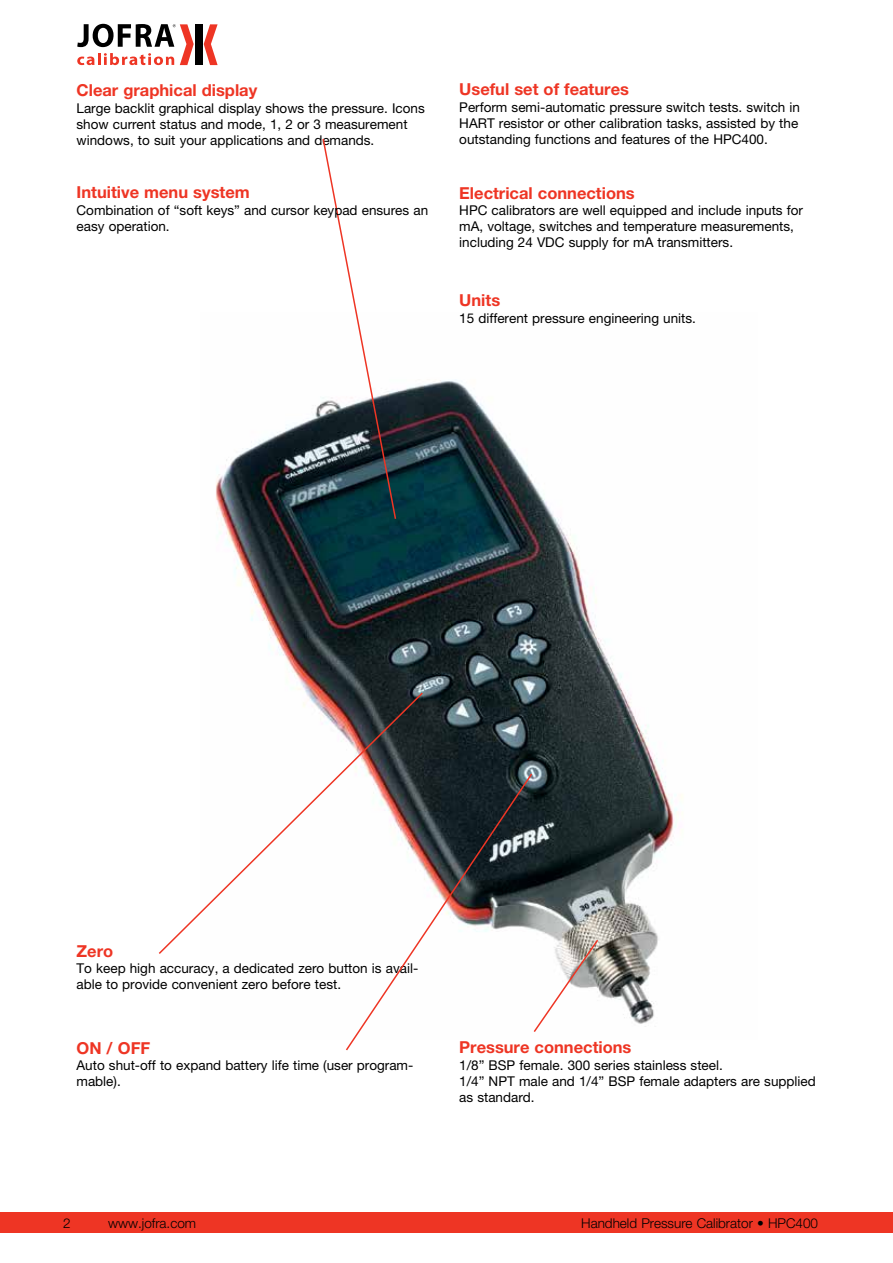
<style>
.page{position:relative;width:893px;height:1263px;background:#fff}
.page>*{position:absolute;margin:0;border:0;box-sizing:border-box;transform-origin:0 0}
.t1{font:700 16.5px "Helvetica Neue";color:#ee3524}
.t2{font:13.5px/16.2px "Helvetica Neue";color:#000}
.t3{font:300 13.5px "Helvetica Neue";color:#000}
</style>
<div class="page">
<div style="left:0;top:1212px;width:893px;height:21px;background:#ee3524"></div>
<div style="left:195px;top:24px;width:7px;height:41px;background:#000"></div>
<svg style="left:204px;top:24px;width:14px;height:41px"></svg>
<svg style="left:77px;top:24px;width:117px;height:41px"></svg>
<img style="left:216px;top:381px;width:467px;height:646px">
<svg style="left:158px;top:691px;width:266px;height:264px"></svg>
<svg style="left:321px;top:138px;width:76px;height:382px"></svg>
<svg style="left:344px;top:772px;width:190px;height:279px"></svg>
<svg style="left:532px;top:938px;width:68px;height:96px"></svg>
<p class="t1" style="left:77px;top:80px;width:182px">Clear graphical display</p>
<p class="t2" style="left:77px;top:99px;width:350px">Large backlit graphical display shows the pressure. Icons show current status and mode, 1, 2 or 3 measurement windows, to suit your applications and demands.</p>
<p class="t1" style="left:77px;top:182px;width:175px">Intuitive menu system</p>
<p class="t2" style="left:77px;top:202px;width:353px">Combination of “soft keys” and cursor keypad ensures an easy operation.</p>
<p class="t1" style="left:459px;top:79px;width:171px">Useful set of features</p>
<p class="t2" style="left:459px;top:99px;width:342px">Perform semi-automatic pressure switch tests. switch in<br>HART resistor or other calibration tasks, assisted by the outstanding functions and features of the HPC400.</p>
<p class="t1" style="left:459px;top:182px;width:177px">Electrical connections</p>
<p class="t2" style="left:459px;top:202px;width:345px">HPC calibrators are well equipped and include inputs for mA, voltage, switches and temperature measurements, including 24 VDC supply for mA transmitters.</p>
<p class="t1" style="left:459px;top:290px;width:42px">Units</p>
<p class="t2" style="left:459px;top:309px;width:238px">15 different pressure engineering units.</p>
<p class="t1" style="left:77px;top:941px;width:38px">Zero</p>
<p class="t2" style="left:77px;top:960px;width:343px">To keep high accuracy, a dedicated zero button is avail&shy;able to provide convenient zero before test.</p>
<p class="t1" style="left:77px;top:1037px;width:75px">ON / OFF</p>
<p class="t2" style="left:77px;top:1057px;width:338px">Auto shut-off to expand battery life time (user program&shy;mable).</p>
<p class="t1" style="left:459px;top:1037px;width:174px">Pressure connections</p>
<p class="t2" style="left:459px;top:1056px;width:358px">1/8” BSP female. 300 series stainless steel.<br>1/4” NPT male and 1/4” BSP female adapters are supplied as standard.</p>
<p class="t3" style="left:63px;top:1215px;width:9px">2</p>
<p class="t3" style="left:108px;top:1215px;width:90px">www.jofra.com</p>
<p class="t3" style="left:581px;top:1215px;width:238px">Handheld Pressure Calibrator • HPC400</p>
</div>
